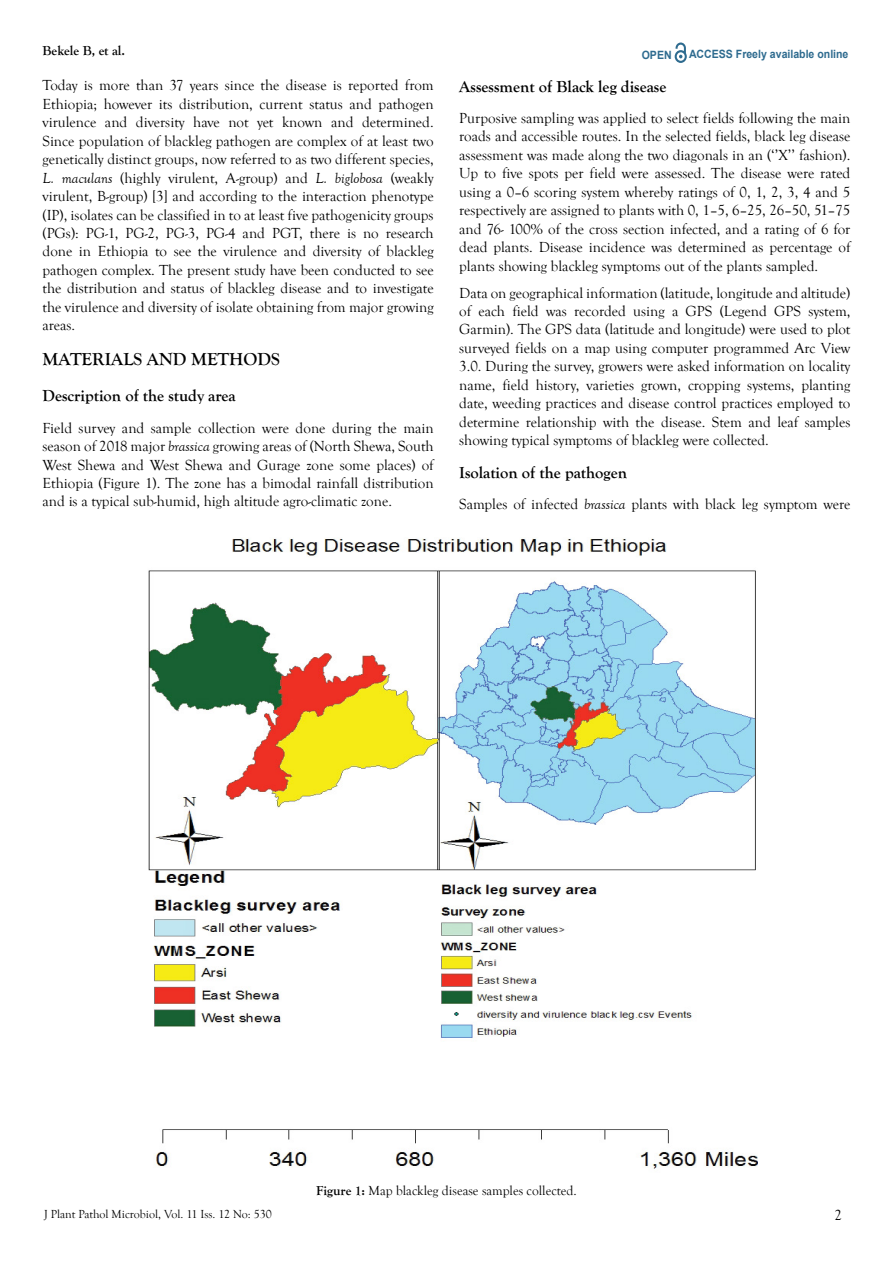
<style>
.page{position:relative;width:893px;height:1263px;background:#fff}
.page>*{position:absolute;margin:0;border:0;box-sizing:border-box;transform-origin:0 0}
.t1{font:700 18px "Goudy Old Style T";color:#000}
.t2{font:700 16.5px "Goudy Old Style T";color:#000}
.t3{font:15px/18.5px "Goudy Old Style T";color:#000;text-align:justify}
.t4{font:13.5px "Goudy Old Style T";color:#000}
.t5{font:700 13.5px "Goudy Old Style T";color:#000}
.t6{font:12px "Goudy Old Style T";color:#000}
.t7{font:700 11.4px "Arial";color:#2e6b8f;scale:.92 1}
.s1{font-style:italic}
.s2{font-weight:700}
</style>
<div class="page">
<svg style="left:675px;top:43px;width:12px;height:20px"></svg>
<img style="left:148px;top:538px;width:610px;height:631px">
<p class="t5" style="left:43px;top:43px;width:84px">Bekele B, et al.</p>
<p class="t7" style="left:642px;top:47px;width:34px">OPEN</p>
<p class="t7" style="left:689px;top:47px;width:175px">ACCESS Freely available online</p>
<p class="t3" style="left:43px;top:77px;width:393px">Today is more than 37 years since the disease is reported from Ethiopia; however its distribution, current status and pathogen virulence and diversity have not yet known and determined.<br>Since population of blackleg pathogen are complex of at least two genetically distinct groups, now referred to as two different species, <span class="s1">L. maculans</span> (highly virulent, A-group) and <span class="s1">L. biglobosa</span> (weakly virulent, B-group) [3] and according to the interaction phenotype (IP), isolates can be classified in to at least five pathogenicity groups (PGs): PG-1, PG-2, PG-3, PG-4 and PGT, there is no research done in Ethiopia to see the virulence and diversity of blackleg pathogen complex. The present study have been conducted to see the distribution and status of blackleg disease and to investigate the virulence and diversity of isolate obtaining from major growing areas.</p>
<p class="t1" style="left:43px;top:349px;width:239px">MATERIALS AND METHODS</p>
<p class="t2" style="left:43px;top:387px;width:195px">Description of the study area</p>
<p class="t3" style="left:43px;top:419px;width:393px">Field survey and sample collection were done during the main season of 2018 major <span class="s1">brassica</span> growing areas of (North Shewa, South West Shewa and West Shewa and Gurage zone some places) of Ethiopia (Figure 1). The zone has a bimodal rainfall distribution and is a typical sub-humid, high altitude agro-climatic zone.</p>
<p class="t2" style="left:459px;top:77px;width:209px">Assessment of Black leg disease</p>
<p class="t3" style="left:459px;top:109px;width:393px">Purposive sampling was applied to select fields following the main roads and accessible routes. In the selected fields, black leg disease assessment was made along the two diagonals in an (‘’X’’ fashion).<br>Up to five spots per field were assessed. The disease were rated using a 0–6 scoring system whereby ratings of 0, 1, 2, 3, 4 and 5 respectively are assigned to plants with 0, 1–5, 6–25, 26–50, 51–75 and 76- 100% of the cross section infected, and a rating of 6 for dead plants. Disease incidence was determined as percentage of plants showing blackleg symptoms out of the plants sampled.</p>
<p class="t3" style="left:459px;top:284px;width:393px">Data on geographical information (latitude, longitude and altitude) of each field was recorded using a GPS (Legend GPS system, Garmin). The GPS data (latitude and longitude) were used to plot surveyed fields on a map using computer programmed Arc View 3.0. During the survey, growers were asked information on locality name, field history, varieties grown, cropping systems, planting date, weeding practices and disease control practices employed to determine relationship with the disease. Stem and leaf samples showing typical symptoms of blackleg were collected.</p>
<p class="t2" style="left:459px;top:463px;width:169px">Isolation of the pathogen</p>
<p class="t3" style="left:459px;top:495px;width:393px">Samples of infected <span class="s1">brassica</span> plants with black leg symptom were</p>
<p class="t6" style="left:44px;top:1207px;width:229px">J Plant Pathol Microbiol, Vol. 11 Iss. 12 No: 530</p>
<p class="t4" style="left:316px;top:1183px;width:262px"><span class="s2">Figure 1:</span> Map blackleg disease samples collected.</p>
<p class="t3" style="left:834px;top:1207px;width:9px">2</p>
</div>
